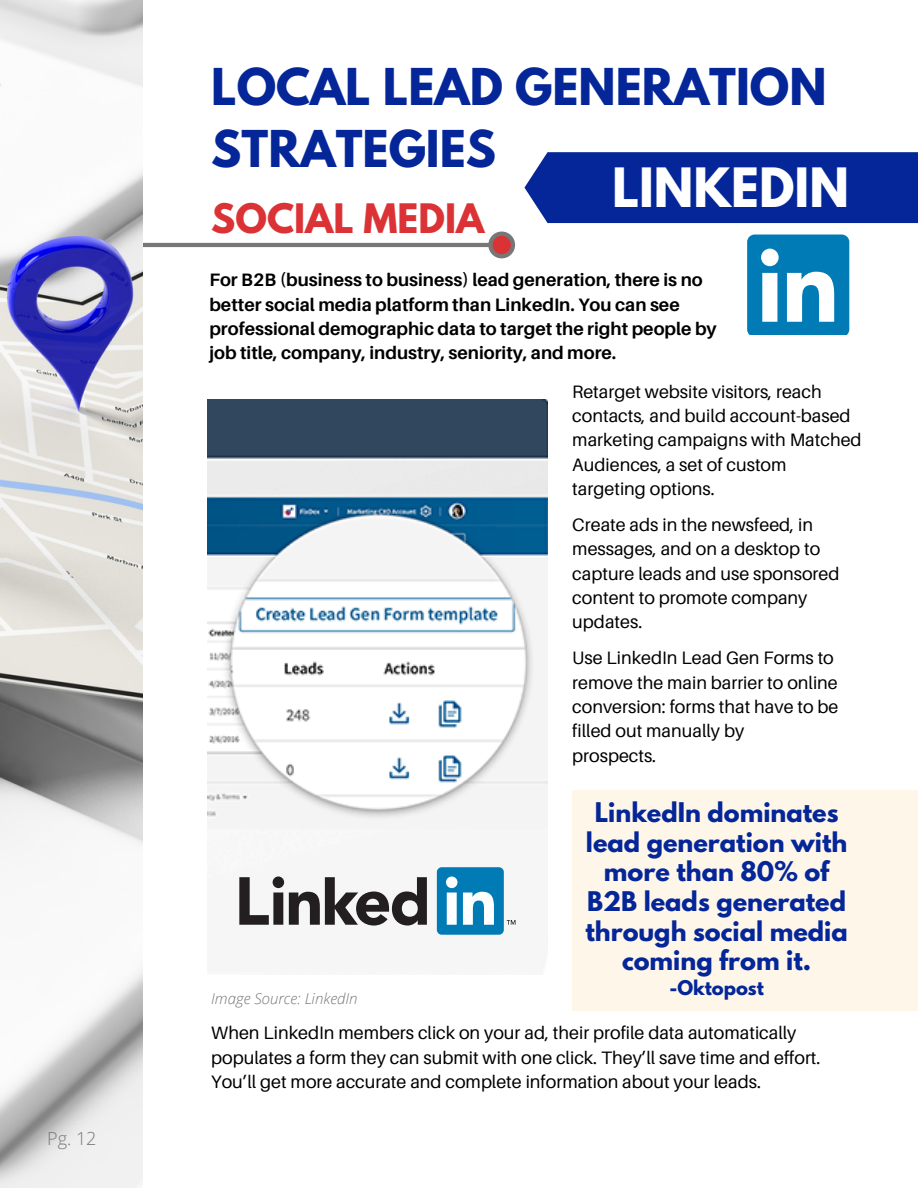
<style>
.page{position:relative;width:918px;height:1188px;background:#fff}
.page>*{position:absolute;margin:0;border:0;box-sizing:border-box;transform-origin:0 0}
.t1{font:700 48px "League Spartan";color:#fff}
.t2{font:700 45px/62.4px "League Spartan";color:#042698}
.t3{font:700 36px "League Spartan";color:#db3236}
.t4{font:700 24px/29.7px "League Spartan";color:#042698;text-align:center}
.t5{font:18px/24.3px "Aileron";color:#000}
.t6{font:700 18px/24.3px "Aileron";color:#000}
.t7{font:700 18px "League Spartan";color:#042698}
.t8{font:300 18px "Open Sans";color:#777}
.t9{font:italic 300 15px "Open Sans";color:#777}
</style>
<div class="page">
<svg style="left:143px;top:232px;width:372px;height:26px"></svg>
<img style="left:0;top:0;width:143px;height:1188px">
<svg style="left:747px;top:235px;width:102px;height:100px"></svg>
<div style="left:524px;top:152px;width:394px;height:71px;background:#042698"></div>
<img style="left:208px;top:399px;width:340px;height:569px">
<div style="left:572px;top:790px;width:346px;height:221px;background:#fff6ea"></div>
<div style="left:437px;top:867px;width:67px;height:68px;background:#007bb5;border-radius:5px"></div>
<svg style="left:446px;top:877px;width:48px;height:48px"></svg>
<svg style="left:239px;top:876px;width:188px;height:50px"></svg>
<svg style="left:507px;top:920px;width:9px;height:5px"></svg>
<p class="t8" style="left:47px;top:1126px;width:51px">Pg. 12</p>
<h2 class="t2" style="left:211px;top:61px;width:617px">LOCAL LEAD GENERATION<br>STRATEGIES</h2>
<h3 class="t3" style="left:211px;top:201px;width:275px">SOCIAL MEDIA</h3>
<h1 class="t1" style="left:612px;top:164px;width:238px">LINKEDIN</h1>
<p class="t6" style="left:209px;top:267px;width:509px">For B2B (business to business) lead generation, there is no better social media platform than LinkedIn. You can see professional demographic data to target the right people by job title, company, industry, seniority, and more.</p>
<p class="t5" style="left:572px;top:379px;width:291px">Retarget website visitors, reach contacts, and build account-based marketing campaigns with Matched<br>Audiences, a set of custom targeting options.</p>
<p class="t5" style="left:572px;top:512px;width:269px">Create ads in the newsfeed, in messages, and on a desktop to capture leads and use sponsored content to promote company updates.</p>
<p class="t5" style="left:572px;top:645px;width:268px">Use LinkedIn Lead Gen Forms to remove the main barrier to online conversion: forms that have to be filled out manually by<br>prospects.</p>
<h3 class="t4" style="left:585px;top:801px;width:264px">LinkedIn dominates lead generation with more than 80% of<br>B2B leads generated through social media coming from it.</h3>
<p class="t7" style="left:669px;top:978px;width:96px">-Oktopost</p>
<p class="t9" style="left:211px;top:988px;width:148px">Image Source: LinkedIn</p>
<p class="t5" style="left:211px;top:1021px;width:611px">When LinkedIn members click on your ad, their profile data automatically populates a form they can submit with one click. They’ll save time and effort.<br>You’ll get more accurate and complete information about your leads.</p>
</div>
